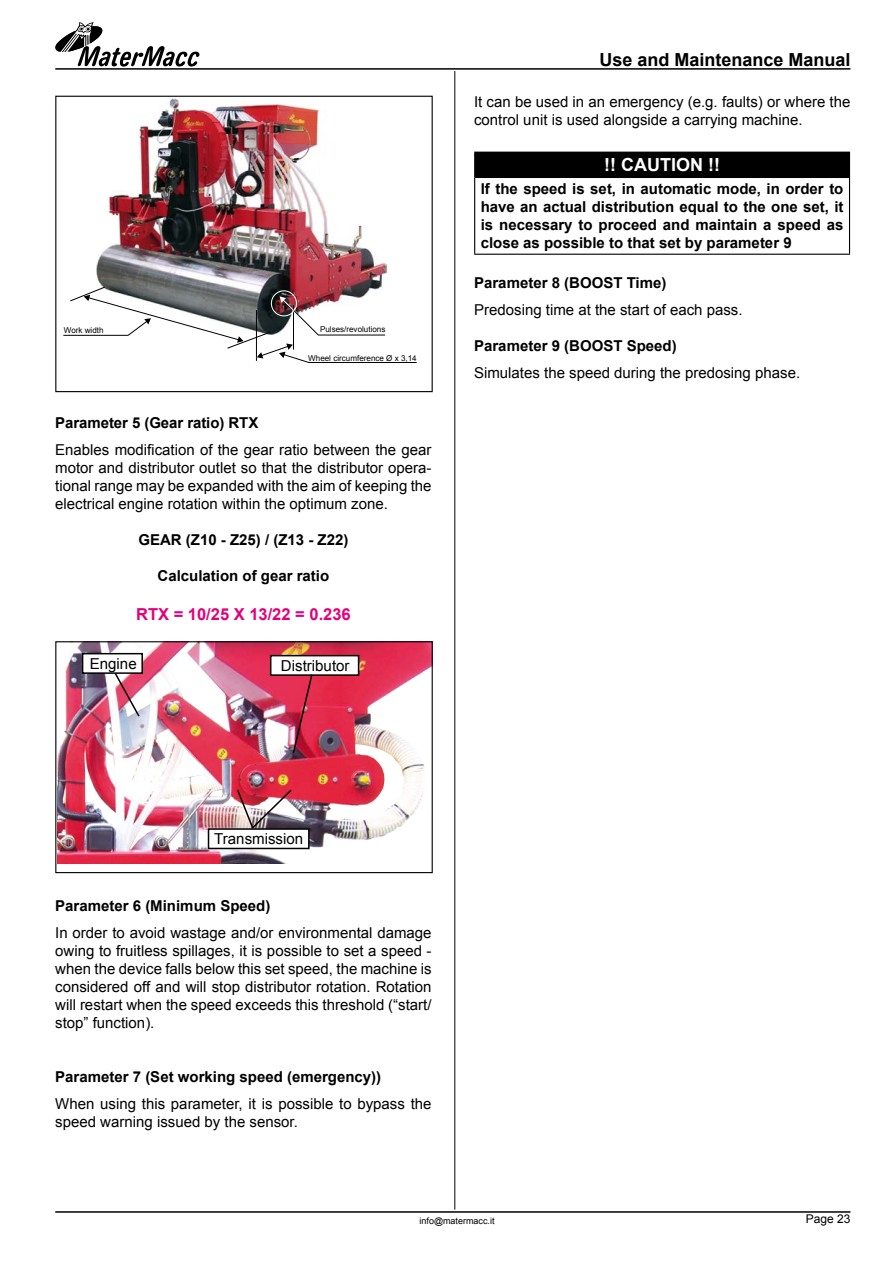
<style>
.page{position:relative;width:893px;height:1263px;background:#fff}
.page>*{position:absolute;margin:0;border:0;box-sizing:border-box;transform-origin:0 0}
.t1{font:700 18px "Arial";color:#000}
.t2{font:700 18px "Arial";color:#fff}
.t3{font:700 16.5px "Arial";color:#e2007a}
.t4{font:15.15px "Arial";color:#000}
.t5{font:15px/18px "Arial";color:#000;text-align:justify}
.t6{font:700 15px/18px "Arial";color:#000;text-align:justify}
.t7{font:12px "Arial";color:#000}
.t8{font:9px "Arial";color:#000}
.t9{font:8.1px "Arial";color:#000}
</style>
<div class="page">
<hr style="left:55px;top:68px;width:795px;height:2px;background:#000">
<svg style="left:55px;top:22px;width:145px;height:45px"></svg>
<hr style="left:55px;top:1211px;width:795px;height:2px;background:#000">
<hr style="left:455px;top:71px;width:1px;height:1138px;background:#000">
<img style="left:96px;top:99px;width:291px;height:187px">
<svg style="left:63px;top:286px;width:354px;height:77px"></svg>
<div style="left:55px;top:96px;width:378px;height:296px;border:1px solid #000"></div>
<img style="left:57px;top:643px;width:374px;height:220px">
<div style="left:83px;top:654px;width:59px;height:19px;background:#fff"></div>
<div style="left:82px;top:653px;width:61px;height:21px;border:2px solid #000"></div>
<svg style="left:113px;top:672px;width:28px;height:46px"></svg>
<div style="left:209px;top:829px;width:100px;height:19px;background:#fff"></div>
<div style="left:208px;top:828px;width:102px;height:21px;border:2px solid #000"></div>
<svg style="left:236px;top:788px;width:57px;height:42px"></svg>
<div style="left:271px;top:656px;width:88px;height:19px;background:#fff"></div>
<div style="left:270px;top:655px;width:89px;height:21px;border:2px solid #000"></div>
<svg style="left:292px;top:673px;width:22px;height:82px;background:#c12e4c"></svg>
<div style="left:55px;top:641px;width:378px;height:232px;border:1px solid #000"></div>
<div style="left:475px;top:152px;width:374px;height:25px;background:#000"></div>
<hr style="left:475px;top:177px;width:374px;height:1px;background:#000">
<hr style="left:474px;top:152px;width:376px;height:1px;background:#000">
<svg style="left:474px;top:153px;width:1px;height:24px"></svg>
<svg style="left:849px;top:153px;width:1px;height:24px"></svg>
<hr style="left:474px;top:177px;width:1px;height:77px;background:#000">
<hr style="left:849px;top:177px;width:1px;height:77px;background:#000">
<hr style="left:474px;top:254px;width:376px;height:1px;background:#000">
<p class="t9" style="left:64px;top:325px;width:41px">Work width</p>
<p class="t9" style="left:320px;top:324px;width:67px">Pulses/revolutions</p>
<p class="t9" style="left:308px;top:353px;width:110px">Wheel circumference Ø x 3,14</p>
<p class="t6" style="left:55px;top:414px;width:205px">Parameter 5 (Gear ratio) RTX</p>
<p class="t5" style="left:55px;top:441px;width:378px">Enables modification of the gear ratio between the gear motor and distributor outlet so that the distributor opera&shy;tional range may be expanded with the aim of keeping the electrical engine rotation within the optimum zone.</p>
<p class="t6" style="left:138px;top:531px;width:212px">GEAR (Z10 - Z25) / (Z13 - Z22)</p>
<p class="t6" style="left:158px;top:567px;width:173px">Calculation of gear ratio</p>
<p class="t3" style="left:136px;top:603px;width:216px">RTX = 10/25 X 13/22 = 0.236</p>
<p class="t4" style="left:90px;top:654px;width:48px">Engine</p>
<p class="t4" style="left:281px;top:656px;width:70px">Distributor</p>
<p class="t1" style="left:599px;top:47px;width:253px">Use and Maintenance Manual</p>
<p class="t5" style="left:474px;top:92px;width:378px">It can be used in an emergency (e.g. faults) or where the control unit is used alongside a carrying machine.</p>
<p class="t2" style="left:604px;top:153px;width:117px">!! CAUTION !!</p>
<p class="t6" style="left:481px;top:180px;width:364px">If the speed is set, in automatic mode, in order to have an actual distribution equal to the one set, it is necessary to proceed and maintain a speed as close as possible to that set by parameter 9</p>
<p class="t6" style="left:474px;top:274px;width:194px">Parameter 8 (BOOST Time)</p>
<p class="t5" style="left:474px;top:301px;width:270px">Predosing time at the start of each pass.</p>
<p class="t6" style="left:474px;top:337px;width:204px">Parameter 9 (BOOST Speed)</p>
<p class="t5" style="left:474px;top:364px;width:328px">Simulates the speed during the predosing phase.</p>
<p class="t4" style="left:214px;top:829px;width:91px">Transmission</p>
<p class="t6" style="left:55px;top:897px;width:217px">Parameter 6 (Minimum Speed)</p>
<p class="t5" style="left:55px;top:924px;width:378px">In order to avoid wastage and/or environmental damage owing to fruitless spillages, it is possible to set a speed - when the device falls below this set speed, the machine is considered off and will stop distributor rotation. Rotation will restart when the speed exceeds this threshold (“start/ stop” function).</p>
<p class="t6" style="left:55px;top:1068px;width:327px">Parameter 7 (Set working speed (emergency))</p>
<p class="t5" style="left:55px;top:1095px;width:378px">When using this parameter, it is possible to bypass the speed warning issued by the sensor.</p>
<p class="t8" style="left:419px;top:1214px;width:77px">info@matermacc.it</p>
<p class="t7" style="left:806px;top:1211px;width:46px">Page 23</p>
</div>
